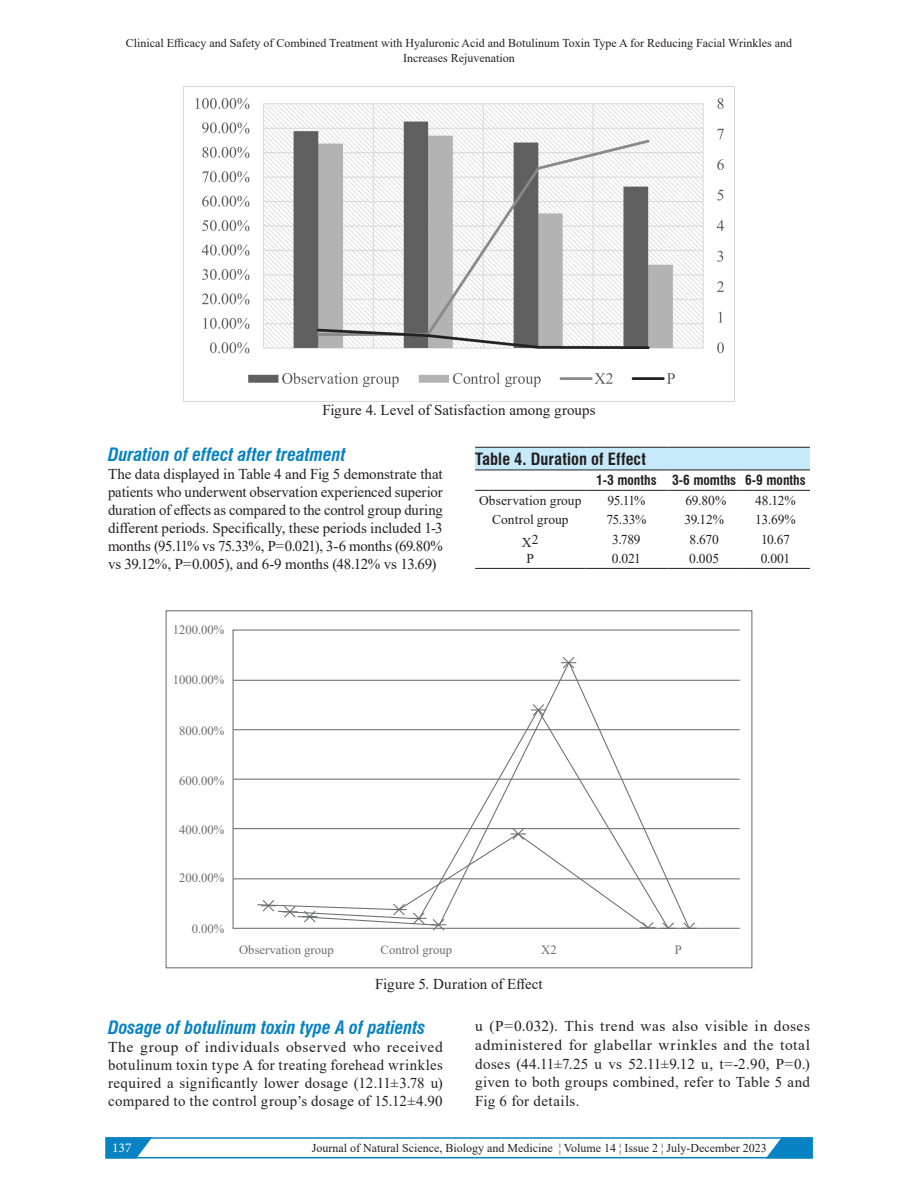
<style>
.page{position:relative;width:918px;height:1188px;background:#fff}
.page>*{position:absolute;margin:0;border:0;box-sizing:border-box;transform-origin:0 0}
.JNSBM_Heading_1_fina{font:italic 700 condensed 18px "Swiss 721 BT";color:#0782c2}
.t1{font:700 condensed 16.5px "Swiss 721 BT";letter-spacing:.005em;color:#231f20}
.Body_Text{font:15px/18px "Times New Roman";letter-spacing:.01em;color:#231f20;text-align:justify}
.Body_Text-2{font:15px/18px "Times New Roman";letter-spacing:.01em;color:#231f20;text-align:justify;scale:1.04 1}
.Table_Paragraph{font:13.5px "Times New Roman";color:#231f20}
.t2{font:700 condensed 13.5px "Swiss 721 BT";color:#231f20}
.t3{font:13.5px "Minion Pro";color:#fff}
.t4{font:12.75px "Times New Roman";color:#6c6d70}
.t5{font:12px/14.4px "Times New Roman";color:#231f20;text-align:center}
</style>
<div class="page">
<div style="left:105px;top:1137px;width:708px;height:21px;border:2px solid #0782c2"></div>
<svg style="left:105px;top:1137px;width:49px;height:22px"></svg>
<svg style="left:764px;top:1137px;width:49px;height:22px"></svg>
<div style="left:108px;top:1142px;width:28px;height:13px;background:#0782c2"></div>
<div style="left:107px;top:1141px;width:29px;height:14px;border:2px solid #0782c2"></div>
<img style="left:183px;top:86px;width:552px;height:315px">
<div style="left:475px;top:447px;width:335px;height:23px;background:#c6eafa"></div>
<hr style="left:475px;top:447px;width:110px;height:1px;background:#231f20">
<hr style="left:585px;top:447px;width:82px;height:1px;background:#231f20">
<hr style="left:667px;top:447px;width:74px;height:1px;background:#231f20">
<hr style="left:741px;top:447px;width:69px;height:1px;background:#231f20">
<hr style="left:475px;top:470px;width:110px;height:1px;background:#231f20">
<hr style="left:585px;top:470px;width:82px;height:1px;background:#231f20">
<hr style="left:667px;top:470px;width:74px;height:1px;background:#231f20">
<hr style="left:741px;top:470px;width:69px;height:1px;background:#231f20">
<hr style="left:475px;top:490px;width:110px;height:1px;background:#231f20">
<hr style="left:585px;top:490px;width:82px;height:1px;background:#231f20">
<hr style="left:667px;top:490px;width:74px;height:1px;background:#231f20">
<hr style="left:741px;top:490px;width:69px;height:1px;background:#231f20">
<hr style="left:475px;top:568px;width:110px;height:1px;background:#231f20">
<hr style="left:585px;top:568px;width:82px;height:1px;background:#231f20">
<hr style="left:667px;top:568px;width:74px;height:1px;background:#231f20">
<hr style="left:741px;top:568px;width:69px;height:1px;background:#231f20">
<hr style="left:233px;top:680px;width:507px;height:1px;background:#6c6d70">
<hr style="left:233px;top:729px;width:507px;height:1px;background:#6c6d70">
<hr style="left:233px;top:779px;width:507px;height:1px;background:#6c6d70">
<hr style="left:233px;top:828px;width:507px;height:1px;background:#6c6d70">
<hr style="left:233px;top:878px;width:507px;height:1px;background:#6c6d70">
<svg style="left:296px;top:662px;width:395px;height:118px"></svg>
<svg style="left:277px;top:708px;width:393px;height:119px"></svg>
<svg style="left:531px;top:703px;width:15px;height:14px"></svg>
<svg style="left:561px;top:657px;width:15px;height:13px"></svg>
<svg style="left:256px;top:827px;width:441px;height:104px"></svg>
<p class="t5" style="left:126px;top:36px;width:668px">Clinical Efficacy and Safety of Combined Treatment with Hyaluronic Acid and Botulinum Toxin Type A for Reducing Facial Wrinkles and<br>Increases Rejuvenation</p>
<p class="Body_Text" style="left:322px;top:401px;width:275px">Figure 4. Level of Satisfaction among groups</p>
<p class="JNSBM_Heading_1_fina" style="left:108px;top:443px;width:239px">Duration of effect after treatment</p>
<p class="Body_Text" style="left:108px;top:464px;width:336px">The data displayed in Table 4 and Fig 5 demonstrate that patients who underwent observation experienced superior duration of effects as compared to the control group during different periods. Specifically, these periods included 1-3 months (95.11% vs 75.33%, P=0.021), 3-6 months (69.80% vs 39.12%, P=0.005), and 6-9 months (48.12% vs 13.69)</p>
<p class="t1" style="left:475px;top:449px;width:172px">Table 4. Duration of Effect</p>
<p class="t2" style="left:596px;top:472px;width:62px">1-3 months</p>
<p class="t2" style="left:672px;top:472px;width:66px">3-6 momths</p>
<p class="t2" style="left:745px;top:472px;width:62px">6-9 months</p>
<p class="Table_Paragraph" style="left:479px;top:491px;width:104px">Observation group</p>
<p class="Table_Paragraph" style="left:607px;top:491px;width:40px">95.11%</p>
<p class="Table_Paragraph" style="left:685px;top:491px;width:42px">69.80%</p>
<p class="Table_Paragraph" style="left:755px;top:491px;width:42px">48.12%</p>
<p class="Table_Paragraph" style="left:492px;top:510px;width:78px">Control group</p>
<p class="Table_Paragraph" style="left:606px;top:510px;width:41px">75.33%</p>
<p class="Table_Paragraph" style="left:684px;top:510px;width:41px">39.12%</p>
<p class="Table_Paragraph" style="left:755px;top:510px;width:42px">13.69%</p>
<p class="Table_Paragraph" style="left:522px;top:531px;width:18px">X2</p>
<p class="Table_Paragraph" style="left:612px;top:530px;width:30px">3.789</p>
<p class="Table_Paragraph" style="left:690px;top:530px;width:31px">8.670</p>
<p class="Table_Paragraph" style="left:761px;top:530px;width:30px">10.67</p>
<p class="Table_Paragraph" style="left:527px;top:549px;width:9px">P</p>
<p class="Table_Paragraph" style="left:612px;top:549px;width:30px">0.021</p>
<p class="Table_Paragraph" style="left:689px;top:549px;width:31px">0.005</p>
<p class="Table_Paragraph" style="left:761px;top:549px;width:31px">0.001</p>
<p class="t4" style="left:173px;top:621px;width:53px">1200.00%</p>
<p class="t4" style="left:173px;top:671px;width:53px">1000.00%</p>
<p class="t4" style="left:179px;top:721px;width:47px">800.00%</p>
<p class="t4" style="left:179px;top:771px;width:47px">600.00%</p>
<p class="t4" style="left:179px;top:821px;width:47px">400.00%</p>
<p class="t4" style="left:179px;top:869px;width:47px">200.00%</p>
<p class="t4" style="left:192px;top:920px;width:34px">0.00%</p>
<p class="t4" style="left:239px;top:941px;width:96px">Observation group</p>
<p class="t4" style="left:381px;top:941px;width:73px">Control group</p>
<p class="t4" style="left:541px;top:941px;width:17px">X2</p>
<p class="t4" style="left:675px;top:941px;width:9px">P</p>
<p class="Body_Text" style="left:375px;top:975px;width:169px">Figure 5. Duration of Effect</p>
<p class="JNSBM_Heading_1_fina" style="left:108px;top:1017px;width:319px">Dosage of botulinum toxin type A of patients</p>
<p class="Body_Text-2" style="left:108px;top:1038px;width:323px">The group of individuals observed who received botulinum toxin type A for treating forehead wrinkles required a significantly lower dosage (12.11±3.78 u) compared to the control group’s dosage of 15.12±4.90</p>
<p class="Body_Text" style="left:475px;top:1016px;width:336px;line-height:18.8px">u (P=0.032). This trend was also visible in doses administered for glabellar wrinkles and the total doses (44.11±7.25 u vs 52.11±9.12 u, t=-2.90, P=0.) given to both groups combined, refer to Table 5 and Fig 6 for details.</p>
<p class="t3" style="left:112px;top:1139px;width:21px">137</p>
<p class="t5" style="left:312px;top:1140px;width:457px">Journal of Natural Science, Biology and Medicine ¦ Volume 14 ¦ Issue 2 ¦ July-December 2023</p>
</div>
